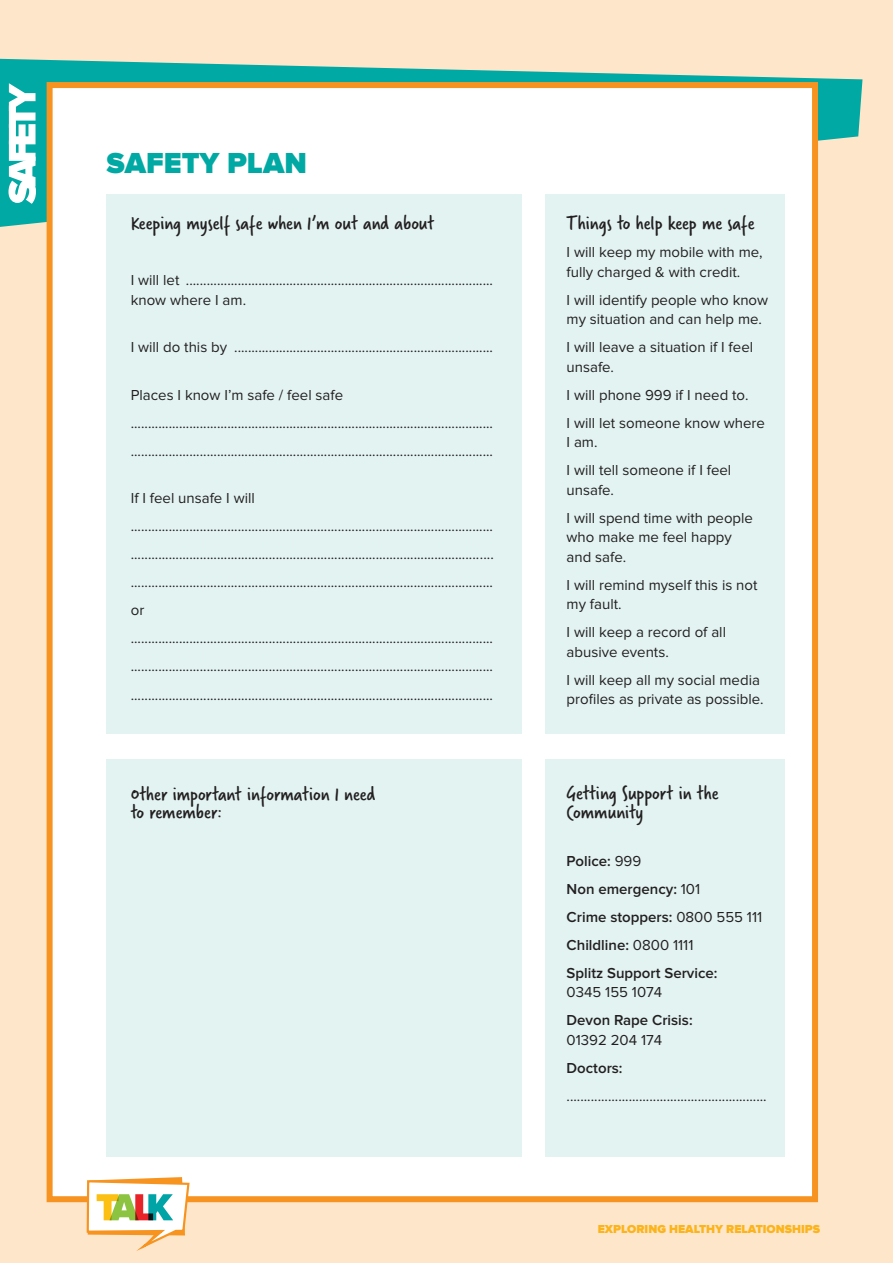
<style>
.page{position:relative;width:893px;height:1263px;background:#fee6cb}
.page>*{position:absolute;margin:0;border:0;box-sizing:border-box;transform-origin:0 0}
.body_copy{font:900 30px "Proxima Nova";color:#00a9a3}
.body_copy-2{font:21px/19.5px "Verveine";color:#231f20}
.body_copy-3{font:15px/19.5px "Proxima Nova";color:#231f20}
.body_copy-4{font:600 15px/19.5px "Proxima Nova";color:#231f20}
.t1{font:900 12px "Proxima Nova";color:#fbb41b}
.s1{font-weight:400}
</style>
<div class="page">
<svg style="left:0;top:59px;width:862px;height:168px;fill:#00a9a3"></svg>
<svg style="left:9px;top:83px;width:27px;height:121px;background:#b0e4e2"></svg>
<div style="left:47px;top:82px;width:771px;height:1120px;background:#fff;border:6px solid #f79421"></div>
<div style="left:545px;top:195px;width:239px;height:539px;background:#e2f3f2"></div>
<div style="left:106px;top:195px;width:416px;height:539px;background:#e2f3f2"></div>
<div style="left:106px;top:759px;width:416px;height:398px;background:#e2f3f2"></div>
<div style="left:545px;top:759px;width:239px;height:398px;background:#e2f3f2"></div>
<svg style="left:86px;top:1177px;width:104px;height:74px"></svg>
<p class="body_copy" style="left:107px;top:146px;width:202px">SAFETY PLAN</p>
<p class="body_copy-2" style="left:131px;top:214px;width:305px">Keeping myself safe when I’m out and about</p>
<p class="body_copy-3" style="left:131px;top:271px;width:364px">I will let ......................................................................................... know where I am.</p>
<p class="body_copy-3" style="left:131px;top:338px;width:364px">I will do this by ...........................................................................</p>
<p class="body_copy-3" style="left:131px;top:385px;width:214px">Places I know I’m safe / feel safe</p>
<p class="body_copy-3" style="left:131px;top:413px;width:364px">.........................................................................................................</p>
<p class="body_copy-3" style="left:131px;top:441px;width:364px">.........................................................................................................</p>
<p class="body_copy-3" style="left:131px;top:489px;width:126px">If I feel unsafe I will</p>
<p class="body_copy-3" style="left:131px;top:517px;width:364px">.........................................................................................................</p>
<p class="body_copy-3" style="left:131px;top:545px;width:365px">.........................................................................................................</p>
<p class="body_copy-3" style="left:131px;top:573px;width:364px">.........................................................................................................</p>
<p class="body_copy-3" style="left:131px;top:601px;width:15px">or</p>
<p class="body_copy-3" style="left:131px;top:629px;width:364px">.........................................................................................................</p>
<p class="body_copy-3" style="left:131px;top:657px;width:364px">.........................................................................................................</p>
<p class="body_copy-3" style="left:131px;top:685px;width:364px">.........................................................................................................</p>
<p class="body_copy-2" style="left:131px;top:785px;width:246px;line-height:18px">Other important information I need to remember:</p>
<p class="body_copy-2" style="left:567px;top:214px;width:189px">Things to help keep me safe</p>
<p class="body_copy-3" style="left:567px;top:243px;width:198px">I will keep my mobile with me, fully charged &amp; with credit.</p>
<p class="body_copy-3" style="left:567px;top:290px;width:203px">I will identify people who know my situation and can help me.</p>
<p class="body_copy-3" style="left:567px;top:338px;width:188px">I will leave a situation if I feel unsafe.</p>
<p class="body_copy-3" style="left:567px;top:385px;width:183px">I will phone 999 if I need to.</p>
<p class="body_copy-3" style="left:567px;top:413px;width:200px">I will let someone know where<br>I am.</p>
<p class="body_copy-3" style="left:567px;top:461px;width:166px">I will tell someone if I feel unsafe.</p>
<p class="body_copy-3" style="left:567px;top:508px;width:188px">I will spend time with people who make me feel happy and safe.</p>
<p class="body_copy-3" style="left:567px;top:575px;width:192px">I will remind myself this is not my fault.</p>
<p class="body_copy-3" style="left:567px;top:623px;width:161px">I will keep a record of all abusive events.</p>
<p class="body_copy-3" style="left:567px;top:670px;width:199px">I will keep all my social media profiles as private as possible.</p>
<p class="body_copy-2" style="left:567px;top:783px;width:153px">Getting Support in the<br>Community</p>
<p class="body_copy-4" style="left:567px;top:851px;width:76px">Police: <span class="s1">999</span></p>
<p class="body_copy-4" style="left:567px;top:879px;width:135px">Non emergency: <span class="s1">101</span></p>
<p class="body_copy-4" style="left:567px;top:907px;width:197px">Crime stoppers: <span class="s1">0800 555 111</span></p>
<p class="body_copy-4" style="left:567px;top:935px;width:128px">Childline: <span class="s1">0800 1111</span></p>
<p class="body_copy-4" style="left:567px;top:963px;width:152px">Splitz Support Service:<br><span class="s1">0345 155 1074</span></p>
<p class="body_copy-4" style="left:567px;top:1011px;width:128px">Devon Rape Crisis:<br><span class="s1">01392 204 174</span></p>
<p class="body_copy-4" style="left:567px;top:1058px;width:58px">Doctors:</p>
<p class="body_copy-3" style="left:567px;top:1086px;width:202px">..........................................................</p>
<p class="t1" style="left:598px;top:1222px;width:224px">EXPLORING HEALTHY RELATIONSHIPS</p>
</div>
